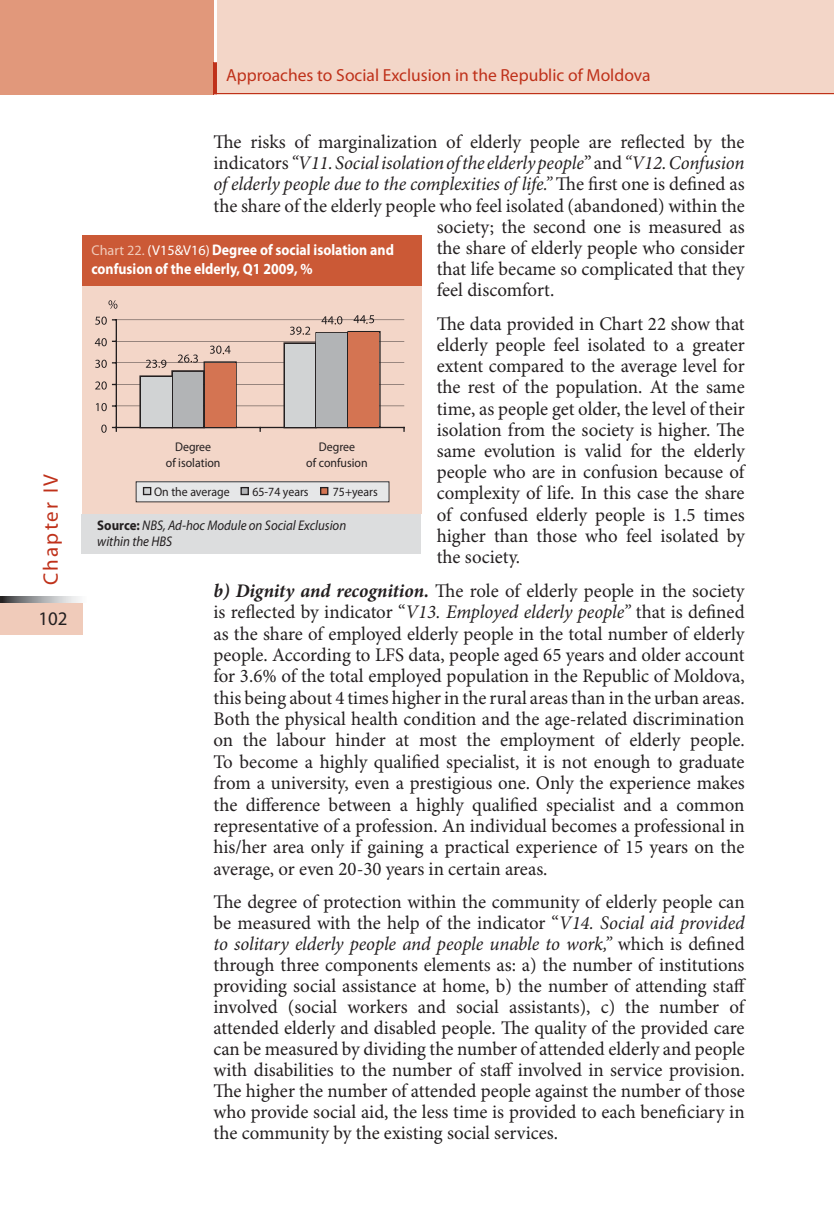
<style>
.page{position:relative;width:834px;height:1221px;background:#fff}
.page>*{position:absolute;margin:0;border:0;box-sizing:border-box;transform-origin:0 0}
.t1{font:21px "Myriad Pro";letter-spacing:.1em;color:#bf311a}
.t2{font:19.25px/21.3px "Minion Pro";color:#231f20;text-align:justify}
.t3{font:italic 19.25px "Minion Pro";letter-spacing:-.005em;color:#231f20}
.t4{font:19.25px "Myriad Pro";color:#231f20}
.t5{font:17.5px "Myriad Pro";color:#bf311a}
.t6{font:700 15.4px/18.6px "Myriad Pro";color:#fff;scale:.9 1}
.t7{font:italic 14px/15.8px "Myriad Pro";color:#231f20;scale:.92 1}
.t8{font:12.6px/15.8px "Myriad Pro";color:#231f20;text-align:center;scale:.94 1}
.s1{font-style:normal}
.s2{font-weight:700;font-style:italic}
.s3{font-style:italic}
.s4{font-weight:400;font-size:14.17px;color:#f0cbba}
.s5{font-weight:400;font-size:14.17px}
.s6{font-weight:700;font-style:normal}
</style>
<div class="page">
<div style="left:217px;top:0;width:616px;height:94px;background:#f3d6c8"></div>
<div style="left:0;top:602px;width:82px;height:33px;background:#f0cbba"></div>
<svg style="left:0;top:596px;width:80px;height:6px"></svg>
<div style="left:0;top:0;width:213px;height:94px;background:#e1987b"></div>
<svg style="left:213px;top:62px;width:4px;height:32px"></svg>
<hr style="left:214px;top:94px;width:619px;height:1px;background:#bf311a">
<div style="left:82px;top:514px;width:339px;height:39px;background:#dcddde"></div>
<div style="left:82px;top:286px;width:339px;height:228px;background:#f3d6c8"></div>
<div style="left:82px;top:235px;width:339px;height:50px;background:#cb5936"></div>
<svg style="left:136px;top:481px;width:253px;height:21px;background:#d3d3d3"></svg>
<svg style="left:108px;top:300px;width:9px;height:9px"></svg>
<svg style="left:95px;top:315px;width:309px;height:118px"></svg>
<p class="t1" style="left:43px;top:584px;width:112px;rotate:-90deg">Chapter IV</p>
<p class="t4" style="left:39px;top:611px;width:31px">102</p>
<p class="t5" style="left:226px;top:69px;width:426px">Approaches to Social Exclusion in the Republic of Moldova</p>
<p class="t2" style="left:213px;top:133px;width:532px">The risks of marginalization of elderly people are reflected by the</p>
<p class="t3" style="left:213px;top:155px;width:532px"><span class="s1">indicators</span> “V11. Social isolation of the elderly people<span class="s1">” and</span> “V12. Confusion</p>
<p class="t3" style="left:213px;top:177px;width:532px">of elderly people due to the complexities of life.” <span class="s1">The first one is defined as</span></p>
<p class="t2" style="left:213px;top:196px;width:533px">the share of the elderly people who feel isolated (abandoned) within the</p>
<p class="t2" style="left:436px;top:217px;width:309px">society; the second one is measured as</p>
<p class="t2" style="left:436px;top:239px;width:309px">the share of elderly people who consider</p>
<p class="t2" style="left:436px;top:260px;width:309px">that life became so complicated that they</p>
<p class="t2" style="left:436px;top:281px;width:119px">feel discomfort.</p>
<p class="t2" style="left:436px;top:315px;width:309px">The data provided in Chart 22 show that elderly people feel isolated to a greater extent compared to the average level for the rest of the population. At the same time, as people get older, the level of their isolation from the society is higher. The same evolution is valid for the elderly people who are in confusion because of complexity of life. In this case the share of confused elderly people is 1.5 times higher than those who feel isolated by the society.</p>
<p class="t2" style="left:213px;top:581px;width:533px"><span class="s2">b) Dignity and recognition.</span> The role of elderly people in the society is reflected by indicator “<span class="s3">V13. Employed elderly people”</span> that is defined as the share of employed elderly people in the total number of elderly people. According to LFS data, people aged 65 years and older account for 3.6% of the total employed population in the Republic of Moldova, this being about 4 times higher in the rural areas than in the urban areas.<br>Both the physical health condition and the age-related discrimination on the labour hinder at most the employment of elderly people.<br>To become a highly qualified specialist, it is not enough to graduate from a university, even a prestigious one. Only the experience makes the difference between a highly qualified specialist and a common representative of a profession. An individual becomes a professional in his/her area only if gaining a practical experience of 15 years on the average, or even 20-30 years in certain areas.</p>
<p class="t2" style="left:213px;top:892px;width:534px">The degree of protection within the community of elderly people can be measured with the help of the indicator “<span class="s3">V14. Social aid provided to solitary elderly people and people unable to work,”</span> which is defined through three components elements as: а) the number of institutions providing social assistance at home, b) the number of attending staff involved (social workers and social assistants), c) the number of attended elderly and disabled people. The quality of the provided care can be measured by dividing the number of attended elderly and people with disabilities to the number of staff involved in service provision.<br>The higher the number of attended people against the number of those who provide social aid, the less time is provided to each beneficiary in the community by the existing social services.</p>
<p class="t6" style="left:91px;top:242px;width:337px"><span class="s4">Chart 22.</span> <span class="s5">(V15&amp;V16)</span> Degree of social isolation and confusion of the elderly, Q1 2009, %</p>
<p class="t8" style="left:306px;top:440px;width:67px">Degree<br>of confusion</p>
<p class="t8" style="left:166px;top:440px;width:60px">Degree<br>of isolation</p>
<p class="t8" style="left:154px;top:484px;width:82px">On the average</p>
<p class="t8" style="left:252px;top:484px;width:61px">65-74 years</p>
<p class="t8" style="left:333px;top:484px;width:49px">75+years</p>
<p class="t7" style="left:97px;top:519px;width:272px"><span class="s6">Source:</span> NBS, Ad-hoc Module on Social Exclusion within the HBS</p>
</div>
